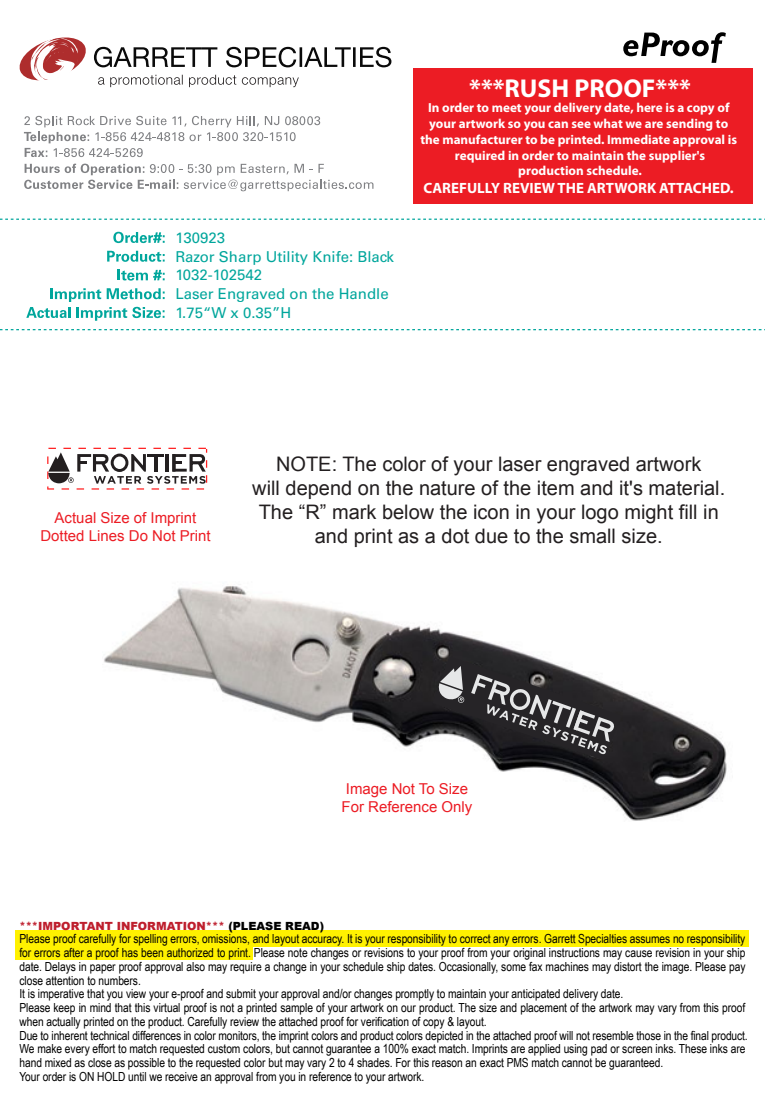
<style>
.page{position:relative;width:765px;height:1109px;background:#fff}
.page>*{position:absolute;margin:0;border:0;box-sizing:border-box;transform-origin:0 0}
.t1{font:700 25.88px "Myriad Pro";color:#fff}
.t2{font:20px/24px "Arial";color:#231f20;text-align:center}
.t3{font:15px/18.8px "Univers LT";color:#00a69c}
.t4{font:15px/18px "Arial";color:#ec1c24;text-align:center}
.t5{font:700 14.88px "Myriad Pro";color:#fff}
.t6{font:700 13.12px/15.8px "Myriad Pro";color:#fff;text-align:center}
.t7{font:12.5px/13.8px "Arial Narrow";letter-spacing:-.005em;color:#000}
.t8{font:900 11.25px "Arial";color:#be1e2d}
.s1{color:#000}
</style>
<div class="page">
<img style="left:102px;top:447px;width:630px;height:484px">
<div style="left:16px;top:941px;width:237px;height:19px;background:#fff100"></div>
<div style="left:16px;top:931px;width:733px;height:16px;background:#fff100"></div>
<svg style="left:19px;top:37px;width:372px;height:50px"></svg>
<svg style="left:623px;top:32px;width:103px;height:31px"></svg>
<svg style="left:24px;top:116px;width:296px;height:41px"></svg>
<svg style="left:24px;top:164px;width:349px;height:27px"></svg>
<div style="left:413px;top:69px;width:339px;height:135px;background:#ec1c24"></div>
<svg style="left:0;top:329px;width:765px;height:1px"></svg>
<svg style="left:0;top:219px;width:765px;height:1px"></svg>
<svg style="left:113px;top:232px;width:52px;height:11px"></svg>
<svg style="left:107px;top:251px;width:58px;height:11px"></svg>
<svg style="left:118px;top:269px;width:47px;height:12px"></svg>
<svg style="left:26px;top:288px;width:139px;height:33px"></svg>
<svg style="left:47px;top:448px;width:160px;height:41px"></svg>
<svg style="left:433px;top:656px;width:189px;height:104px;background:#5a595b"></svg>
<p class="t3" style="left:175px;top:228px;width:220px">130923<br>Razor Sharp Utility Knife: Black<br>1032-102542<br>Laser Engraved on the Handle<br>1.75“W x 0.35”H</p>
<h1 class="t1" style="left:469px;top:71px;width:223px">***RUSH PROOF***</h1>
<p class="t6" style="left:420px;top:100px;width:318px">In order to meet your delivery date, here is a copy of your artwork so you can see what we are sending to the manufacturer to be printed. Immediate approval is required in order to maintain the supplier's production schedule.</p>
<p class="t5" style="left:423px;top:179px;width:312px">CAREFULLY REVIEW THE ARTWORK ATTACHED.</p>
<p class="t4" style="left:40px;top:509px;width:172px">Actual Size of Imprint<br>Dotted Lines Do Not Print</p>
<h2 class="t2" style="left:252px;top:452px;width:474px">NOTE: The color of your laser engraved artwork<br>will depend on the nature of the item and it's material.<br>The “R” mark below the icon in your logo might fill in and print as a dot due to the small size.</h2>
<p class="t4" style="left:342px;top:779px;width:132px;text-align:left">Image Not To Size<br>For Reference Only</p>
<p class="t8" style="left:19px;top:917px;width:306px">***IMPORTANT INFORMATION*** <span class="s1">(PLEASE READ)</span></p>
<p class="t7" style="left:19px;top:931px;width:730px">Please proof carefully for spelling errors, omissions, and layout accuracy. It is your responsibility to correct any errors. Garrett Specialties assumes no responsibility for errors after a proof has been authorized to print. Please note changes or revisions to your proof from your original instructions may cause revision in your ship date. Delays in paper proof approval also may require a change in your schedule ship dates. Occasionally, some fax machines may distort the image. Please pay close attention to numbers.<br>It is imperative that you view your e-proof and submit your approval and/or changes promptly to maintain your anticipated delivery date.<br>Please keep in mind that this virtual proof is not a printed sample of your artwork on our product. The size and placement of the artwork may vary from this proof when actually printed on the product. Carefully review the attached proof for verification of copy &amp; layout.<br>Due to inherent technical differences in color monitors, the imprint colors and product colors depicted in the attached proof will not resemble those in the final product.<br>We make every effort to match requested custom colors, but cannot guarantee a 100% exact match. Imprints are applied using pad or screen inks. These inks are hand mixed as close as possible to the requested color but may vary 2 to 4 shades. For this reason an exact PMS match cannot be guaranteed.<br>Your order is ON HOLD until we receive an approval from you in reference to your artwork.</p>
</div>
